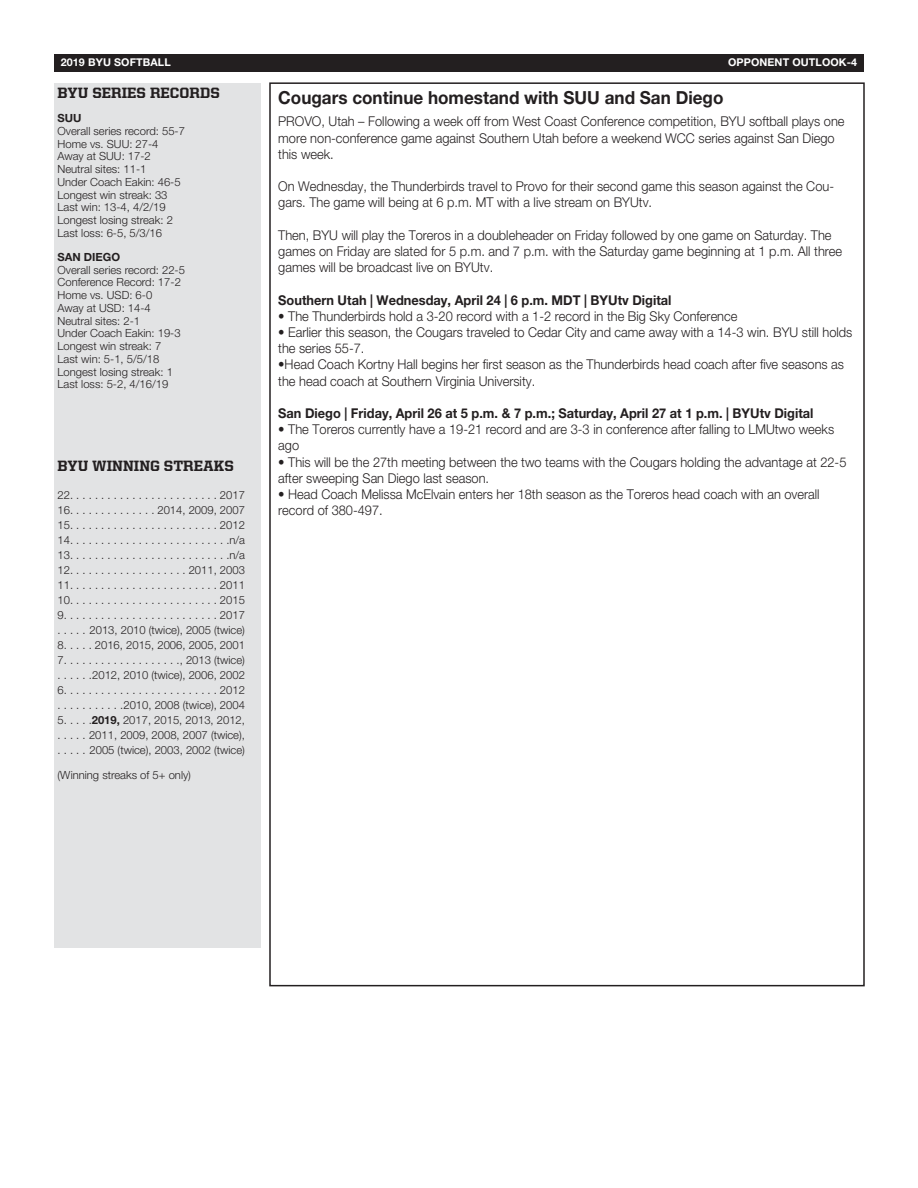
<style>
.page{position:relative;width:918px;height:1188px;background:#fff}
.page>*{position:absolute;margin:0;border:0;box-sizing:border-box;transform-origin:0 0}
.Record_headins{font:700 18px "Helvetica Neue LT Std";color:#231f20;scale:.95 1}
.t1{font:800 15px "United Serif Reg";color:#231f20}
.Record_headins-2{font:300 13.5px/16.2px "Helvetica Neue LT Std";color:#231f20;scale:.95 1}
.Record_headins-3{font:700 13.5px "Helvetica Neue LT Std";color:#231f20;scale:.95 1}
.Body_copy{font:300 11.25px/12.8px "Helvetica Neue LT Std";color:#231f20}
.subheading_2{font:700 11.25px "Helvetica Neue LT Std";color:#231f20}
.t2{font:700 10.8px "Helvetica Neue LT Std";letter-spacing:.01em;color:#fff}
.s1{font-weight:700}
</style>
<div class="page">
<div style="left:54px;top:54px;width:810px;height:18px;background:#231f20"></div>
<div style="left:54px;top:83px;width:207px;height:763px;background:#e2e3e4"></div>
<div style="left:54px;top:456px;width:207px;height:491px;background:#e2e3e4"></div>
<p class="t2" style="left:61px;top:56px;width:112px">2019 BYU SOFTBALL</p>
<p class="t2" style="left:728px;top:56px;width:131px">OPPONENT OUTLOOK-4</p>
<p class="t1" style="left:58px;top:85px;width:164px">BYU SERIES RECORDS</p>
<p class="subheading_2" style="left:58px;top:111px;width:25px">SUU</p>
<p class="Body_copy" style="left:58px;top:124px;width:129px">Overall series record: 55-7</p>
<p class="Body_copy" style="left:58px;top:137px;width:103px">Home vs. SUU: 27-4</p>
<p class="Body_copy" style="left:58px;top:150px;width:95px">Away at SUU: 17-2</p>
<p class="Body_copy" style="left:58px;top:162px;width:90px">Neutral sites: 11-1</p>
<p class="Body_copy" style="left:58px;top:175px;width:125px">Under Coach Eakin: 46-5</p>
<p class="Body_copy" style="left:58px;top:188px;width:112px">Longest win streak: 33</p>
<p class="Body_copy" style="left:58px;top:201px;width:110px">Last win: 13-4, 4/2/19</p>
<p class="Body_copy" style="left:58px;top:213px;width:117px">Longest losing streak: 2<br>Last loss: 6-5, 5/3/16</p>
<p class="subheading_2" style="left:58px;top:250px;width:64px">SAN DIEGO</p>
<p class="Body_copy" style="left:58px;top:263px;width:129px">Overall series record: 22-5</p>
<p class="Body_copy" style="left:58px;top:276px;width:125px">Conference Record: 17-2</p>
<p class="Body_copy" style="left:58px;top:288px;width:96px">Home vs. USD: 6-0</p>
<p class="Body_copy" style="left:58px;top:301px;width:95px">Away at USD: 14-4</p>
<p class="Body_copy" style="left:58px;top:314px;width:84px">Neutral sites: 2-1</p>
<p class="Body_copy" style="left:58px;top:327px;width:125px">Under Coach Eakin: 19-3</p>
<p class="Body_copy" style="left:58px;top:339px;width:105px">Longest win streak: 7</p>
<p class="Body_copy" style="left:58px;top:352px;width:103px">Last win: 5-1, 5/5/18</p>
<p class="Body_copy" style="left:58px;top:365px;width:117px">Longest losing streak: 1</p>
<p class="Body_copy" style="left:58px;top:378px;width:112px">Last loss: 5-2, 4/16/19</p>
<p class="Record_headins" style="left:278px;top:87px;width:470px">Cougars continue homestand with SUU and San Diego</p>
<p class="Record_headins-2" style="left:278px;top:113px;width:598px">PROVO, Utah – Following a week off from West Coast Conference competition, BYU softball plays one more non-conference game against Southern Utah before a weekend WCC series against San Diego this week.</p>
<p class="Record_headins-2" style="left:278px;top:178px;width:587px">On Wednesday, the Thunderbirds travel to Provo for their second game this season against the Cou&shy;gars. The game will being at 6 p.m. MT with a live stream on BYUtv.</p>
<p class="Record_headins-2" style="left:278px;top:227px;width:595px">Then, BYU will play the Toreros in a doubleheader on Friday followed by one game on Saturday. The games on Friday are slated for 5 p.m. and 7 p.m. with the Saturday game beginning at 1 p.m. All three games will be broadcast live on BYUtv.</p>
<p class="Record_headins-3" style="left:278px;top:292px;width:416px">Southern Utah | Wednesday, April 24 | 6 p.m. MDT | BYUtv Digital</p>
<p class="Record_headins-2" style="left:278px;top:308px;width:485px"><span class="s1">•</span> The Thunderbirds hold a 3-20 record with a 1-2 record in the Big Sky Conference</p>
<p class="Record_headins-2" style="left:278px;top:324px;width:606px">• Earlier this season, the Cougars traveled to Cedar City and came away with a 14-3 win. BYU still holds the series 55-7.</p>
<p class="Record_headins-2" style="left:278px;top:356px;width:597px">•Head Coach Kortny Hall begins her first season as the Thunderbirds head coach after five seasons as the head coach at Southern Virginia University.</p>
<p class="Record_headins-3" style="left:278px;top:405px;width:565px">San Diego | Friday, April 26 at 5 p.m. &amp; 7 p.m.; Saturday, April 27 at 1 p.m. | BYUtv Digital</p>
<p class="Record_headins-2" style="left:278px;top:421px;width:587px">• The Toreros currently have a 19-21 record and are 3-3 in conference after falling to LMUtwo weeks ago</p>
<p class="Record_headins-2" style="left:278px;top:454px;width:600px">• This will be the 27th meeting between the two teams with the Cougars holding the advantage at 22-5 after sweeping San Diego last season.</p>
<p class="Record_headins-2" style="left:278px;top:486px;width:571px">• Head Coach Melissa McElvain enters her 18th season as the Toreros head coach with an overall record of 380-497.</p>
<p class="t1" style="left:58px;top:458px;width:178px">BYU WINNING STREAKS</p>
<p class="Body_copy" style="left:58px;top:488px;width:189px">22. . . . . . . . . . . . . . . . . . . . . . . . 2017</p>
<p class="Body_copy" style="left:58px;top:503px;width:189px">16. . . . . . . . . . . . . . 2014, 2009, 2007</p>
<p class="Body_copy" style="left:58px;top:518px;width:189px">15. . . . . . . . . . . . . . . . . . . . . . . . 2012</p>
<p class="Body_copy" style="left:58px;top:533px;width:189px">14. . . . . . . . . . . . . . . . . . . . . . . . . .n/a</p>
<p class="Body_copy" style="left:58px;top:548px;width:189px">13. . . . . . . . . . . . . . . . . . . . . . . . . .n/a</p>
<p class="Body_copy" style="left:58px;top:563px;width:189px">12. . . . . . . . . . . . . . . . . . . 2011, 2003</p>
<p class="Body_copy" style="left:58px;top:578px;width:189px">11. . . . . . . . . . . . . . . . . . . . . . . . 2011</p>
<p class="Body_copy" style="left:58px;top:593px;width:189px">10. . . . . . . . . . . . . . . . . . . . . . . . 2015</p>
<p class="Body_copy" style="left:58px;top:608px;width:189px">9. . . . . . . . . . . . . . . . . . . . . . . . . 2017</p>
<p class="Body_copy" style="left:58px;top:623px;width:189px">. . . . . 2013, 2010 (twice), 2005 (twice)</p>
<p class="Body_copy" style="left:58px;top:638px;width:189px">8. . . . . 2016, 2015, 2006, 2005, 2001</p>
<p class="Body_copy" style="left:58px;top:653px;width:189px">7. . . . . . . . . . . . . . . . . . ., 2013 (twice)</p>
<p class="Body_copy" style="left:58px;top:668px;width:189px">. . . . . .2012, 2010 (twice), 2006, 2002</p>
<p class="Body_copy" style="left:58px;top:683px;width:189px">6. . . . . . . . . . . . . . . . . . . . . . . . . 2012</p>
<p class="Body_copy" style="left:58px;top:698px;width:189px">. . . . . . . . . . .2010, 2008 (twice), 2004</p>
<p class="Body_copy" style="left:58px;top:713px;width:189px">5. . . . .<span class="s1">2019,</span> 2017, 2015, 2013, 2012,</p>
<p class="Body_copy" style="left:58px;top:728px;width:189px">. . . . . 2011, 2009, 2008, 2007 (twice),</p>
<p class="Body_copy" style="left:58px;top:743px;width:189px">. . . . . 2005 (twice), 2003, 2002 (twice)</p>
<p class="Body_copy" style="left:58px;top:769px;width:135px">(Winning streaks of 5+ only)</p>
</div>
